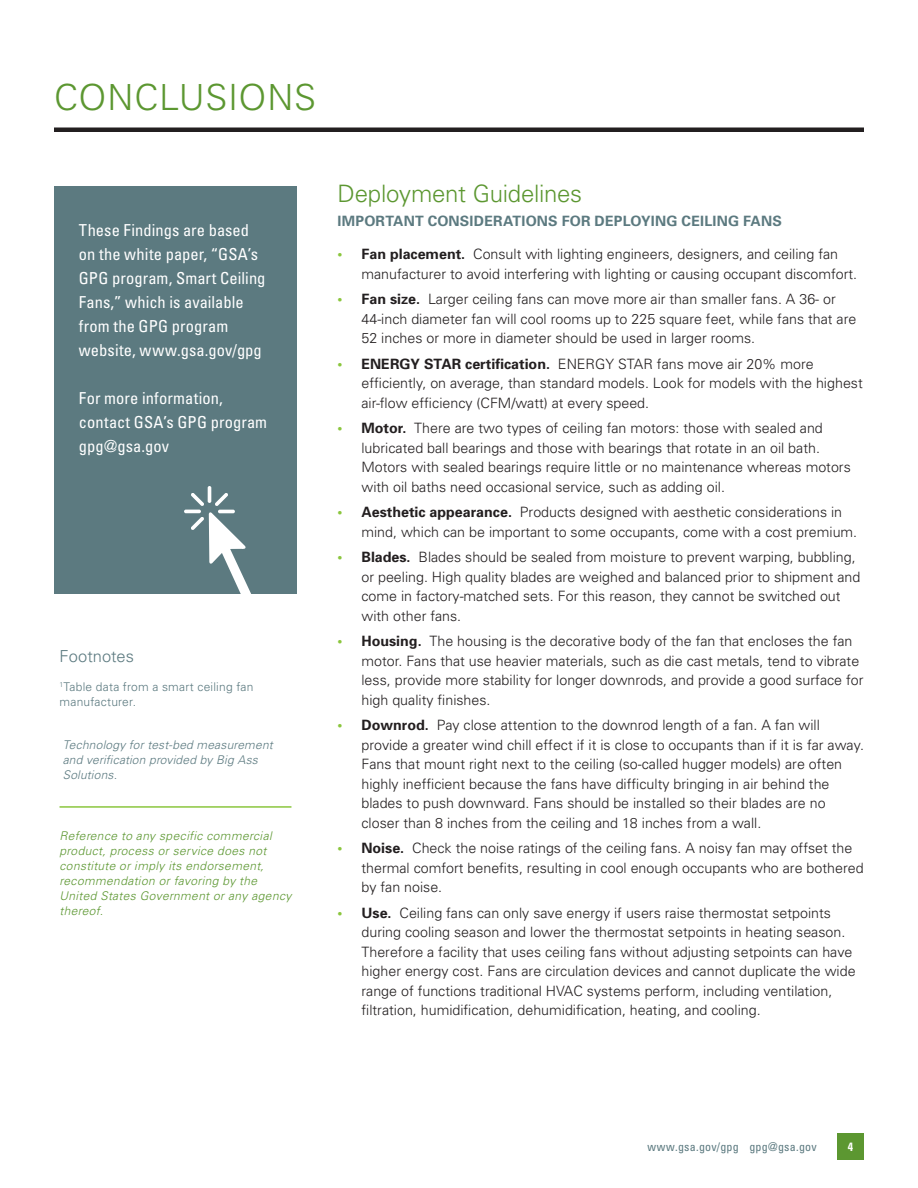
<style>
.page{position:relative;width:918px;height:1188px;background:#fff}
.page>*{position:absolute;margin:0;border:0;box-sizing:border-box;transform-origin:0 0}
.page_head_-_Univers{font:300 36px "Univers";letter-spacing:.02em;color:#5c9731}
.head_1_-_Univers{font:300 24px "Univers";letter-spacing:-.01em;color:#5c9731}
.sidebar_knockout_-_U{font:condensed 16.5px/24px "Univers";letter-spacing:.005em;color:#fff}
.disclaimer_body_-_Un{font:300 16.5px "Univers";letter-spacing:.005em;color:#5c7a80}
.t1{font:300 14.25px/19.5px "Univers";color:#231f20}
.head_2_-_Univers{font:700 14.25px "Univers";letter-spacing:.015em;color:#5c7a80}
.disclaimer_body_-_Un-2{font:italic 300 12px/15px "Univers";letter-spacing:.035em;color:#5c9731}
.tech_footnote{font:italic 300 12px/15px "Univers";letter-spacing:.02em;color:#5c7a80}
.disclaimer_body_-_Un-3{font:300 12px/15px "Univers";letter-spacing:.015em;color:#5c7a80}
.t2{font:condensed 12px "Univers";letter-spacing:.02em;color:#5c7a80}
.t3{font:700 condensed 12px "Univers";color:#fff}
.s1{font-weight:700;color:#8bc63e}
.s2{font-weight:700}
</style>
<div class="page">
<div style="left:837px;top:1133px;width:27px;height:27px;background:#5c9731"></div>
<div style="left:54px;top:187px;width:243px;height:407px;background:#5c7a80"></div>
<svg style="left:184px;top:486px;width:67px;height:108px"></svg>
<hr style="left:54px;top:128px;width:810px;height:4px;background:#231f20">
<hr style="left:60px;top:806px;width:231px;height:2px;background:#8bc63e">
<p class="page_head_-_Univers" style="left:54px;top:76px;width:264px">CONCLUSIONS</p>
<p class="sidebar_knockout_-_U" style="left:79px;top:218px;width:188px">These Findings are based on the white paper, “GSA’s<br>GPG program, Smart Ceiling<br>Fans,” which is available from the GPG program website, www.gsa.gov/gpg</p>
<p class="sidebar_knockout_-_U" style="left:79px;top:386px;width:190px">For more information, contact GSA’s GPG program gpg@gsa.gov</p>
<p class="disclaimer_body_-_Un" style="left:60px;top:646px;width:76px">Footnotes</p>
<p class="disclaimer_body_-_Un-3" style="left:60px;top:679px;width:195px"><sup>1</sup>Table data from a smart ceiling fan manufacturer.</p>
<p class="tech_footnote" style="left:63px;top:737px;width:211px">Technology for test-bed measurement and verification provided by Big Ass<br>Solutions.</p>
<p class="disclaimer_body_-_Un-2" style="left:60px;top:828px;width:233px">Reference to any specific commercial product, process or service does not constitute or imply its endorsement, recommendation or favoring by the<br>United States Government or any agency thereof.</p>
<p class="head_1_-_Univers" style="left:338px;top:179px;width:246px">Deployment Guidelines</p>
<p class="head_2_-_Univers" style="left:338px;top:212px;width:446px">IMPORTANT CONSIDERATIONS FOR DEPLOYING CEILING FANS</p>
<p class="t1" style="left:362px;top:244px;width:497px;text-indent:-24px"><span class="s1">•</span> <span class="s2">Fan placement.</span> Consult with lighting engineers, designers, and ceiling fan manufacturer to avoid interfering with lighting or causing occupant discomfort.</p>
<p class="t1" style="left:362px;top:289px;width:496px;text-indent:-24px"><span class="s1">•</span> <span class="s2">Fan size.</span> Larger ceiling fans can move more air than smaller fans. A 36- or<br>44-inch diameter fan will cool rooms up to 225 square feet, while fans that are<br>52 inches or more in diameter should be used in larger rooms.</p>
<p class="t1" style="left:362px;top:354px;width:503px;text-indent:-24px"><span class="s1">•</span> <span class="s2">ENERGY STAR certification.</span> ENERGY STAR fans move air 20% more efficiently, on average, than standard models. Look for models with the highest air-flow efficiency (CFM/watt) at every speed.</p>
<p class="t1" style="left:362px;top:418px;width:491px;text-indent:-24px"><span class="s1">•</span> <span class="s2">Motor.</span> There are two types of ceiling fan motors: those with sealed and lubricated ball bearings and those with bearings that rotate in an oil bath.<br>Motors with sealed bearings require little or no maintenance whereas motors with oil baths need occasional service, such as adding oil.</p>
<p class="t1" style="left:362px;top:502px;width:497px;text-indent:-24px"><span class="s1">•</span> <span class="s2">Aesthetic appearance.</span> Products designed with aesthetic considerations in mind, which can be important to some occupants, come with a cost premium.</p>
<p class="t1" style="left:362px;top:547px;width:500px;text-indent:-24px"><span class="s1">•</span> <span class="s2">Blades.</span> Blades should be sealed from moisture to prevent warping, bubbling, or peeling. High quality blades are weighed and balanced prior to shipment and come in factory-matched sets. For this reason, they cannot be switched out with other fans.</p>
<p class="t1" style="left:362px;top:631px;width:504px;text-indent:-24px"><span class="s1">•</span> <span class="s2">Housing.</span> The housing is the decorative body of the fan that encloses the fan motor. Fans that use heavier materials, such as die cast metals, tend to vibrate less, provide more stability for longer downrods, and provide a good surface for high quality finishes.</p>
<p class="t1" style="left:362px;top:715px;width:504px;text-indent:-24px"><span class="s1">•</span> <span class="s2">Downrod.</span> Pay close attention to the downrod length of a fan. A fan will provide a greater wind chill effect if it is close to occupants than if it is far away.<br>Fans that mount right next to the ceiling (so-called hugger models) are often highly inefficient because the fans have difficulty bringing in air behind the blades to push downward. Fans should be installed so their blades are no closer than 8 inches from the ceiling and 18 inches from a wall.</p>
<p class="t1" style="left:362px;top:838px;width:504px;text-indent:-24px"><span class="s1">•</span> <span class="s2">Noise.</span> Check the noise ratings of the ceiling fans. A noisy fan may offset the thermal comfort benefits, resulting in cool enough occupants who are bothered by fan noise.</p>
<p class="t1" style="left:362px;top:903px;width:496px;text-indent:-24px"><span class="s1">•</span> <span class="s2">Use.</span> Ceiling fans can only save energy if users raise thermostat setpoints during cooling season and lower the thermostat setpoints in heating season.<br>Therefore a facility that uses ceiling fans without adjusting setpoints can have higher energy cost. Fans are circulation devices and cannot duplicate the wide range of functions traditional HVAC systems perform, including ventilation, filtration, humidification, dehumidification, heating, and cooling.</p>
<p class="t2" style="left:647px;top:1140px;width:171px">www.gsa.gov/gpg gpg@gsa.gov</p>
<p class="t3" style="left:848px;top:1139px;width:7px">4</p>
</div>
